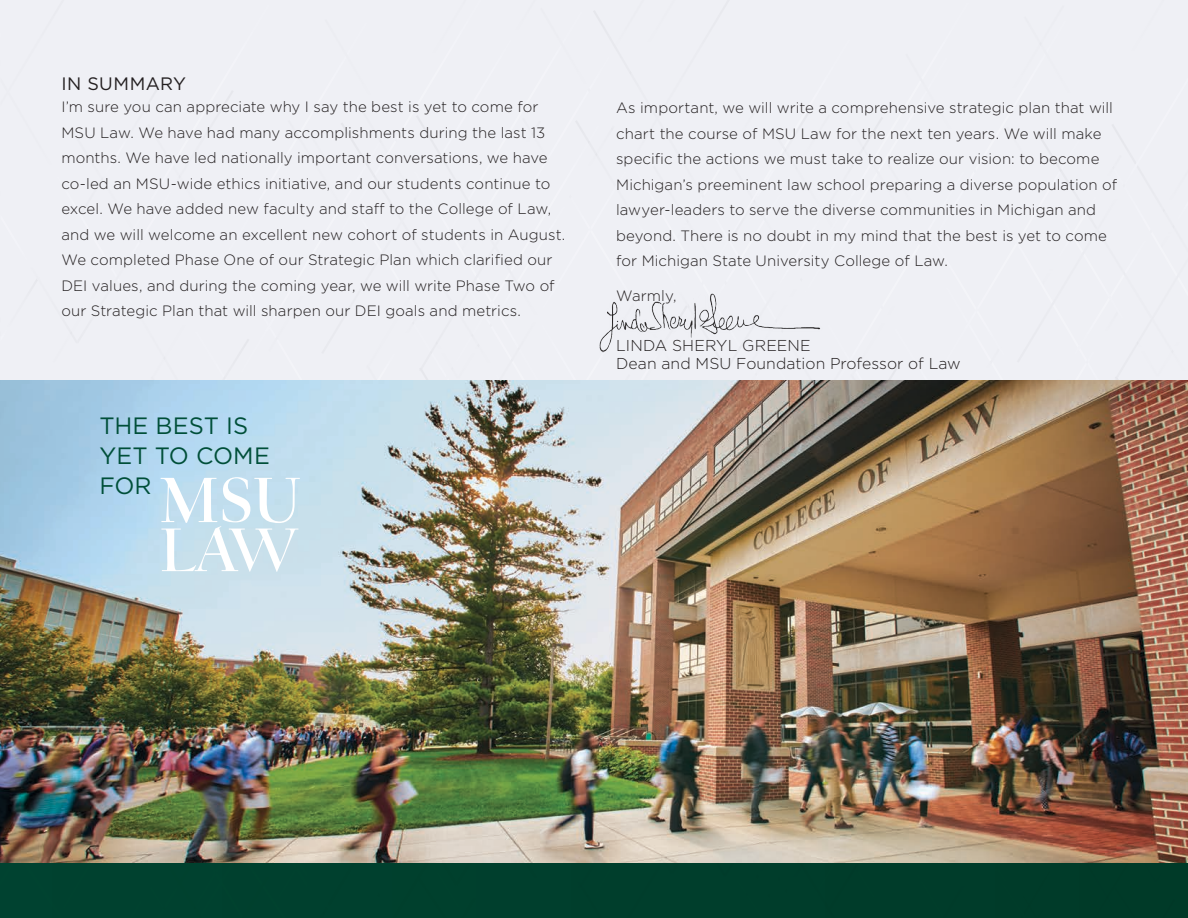
<style>
.page{position:relative;width:1188px;height:918px;background:#fff}
.page>*{position:absolute;margin:0;border:0;box-sizing:border-box;transform-origin:0 0}
.t1{font:700 66.9px "Californian FB Display";color:#fff}
.t2{font:23.55px/30.5px "Gotham";letter-spacing:.005em;color:#004f39}
.t3{font:18px "Gotham";letter-spacing:.02em;color:#231f20}
.t4{font:300 15.75px "Gotham";letter-spacing:.005em;color:#231f20}
.t5{font:300 15px/25.5px "Gotham";letter-spacing:.005em;color:#231f20}
</style>
<div class="page">
<img style="left:0;top:0;width:1188px;height:918px">
<p class="t3" style="left:61px;top:72px;width:126px">IN SUMMARY</p>
<p class="t5" style="left:61px;top:94px;width:505px">I’m sure you can appreciate why I say the best is yet to come for MSU Law. We have had many accomplishments during the last 13 months. We have led nationally important conversations, we have co-led an MSU-wide ethics initiative, and our students continue to excel. We have added new faculty and staff to the College of Law, and we will welcome an excellent new cohort of students in August.<br>We completed Phase One of our Strategic Plan which clarified our DEI values, and during the coming year, we will write Phase Two of our Strategic Plan that will sharpen our DEI goals and metrics.</p>
<p class="t5" style="left:616px;top:95px;width:502px">As important, we will write a comprehensive strategic plan that will chart the course of MSU Law for the next ten years. We will make specific the actions we must take to realize our vision: to become Michigan’s preeminent law school preparing a diverse population of lawyer-leaders to serve the diverse communities in Michigan and beyond. There is no doubt in my mind that the best is yet to come for Michigan State University College of Law.</p>
<p class="t5" style="left:616px;top:282px;width:62px">Warmly,</p>
<p class="t4" style="left:616px;top:336px;width:196px">LINDA SHERYL GREENE</p>
<p class="t4" style="left:616px;top:354px;width:346px">Dean and MSU Foundation Professor of Law</p>
<p class="t2" style="left:99px;top:410px;width:172px">THE BEST IS<br>YET TO COME<br>FOR</p>
<p class="t1" style="left:158px;top:461px;width:144px">MSU</p>
</div>
